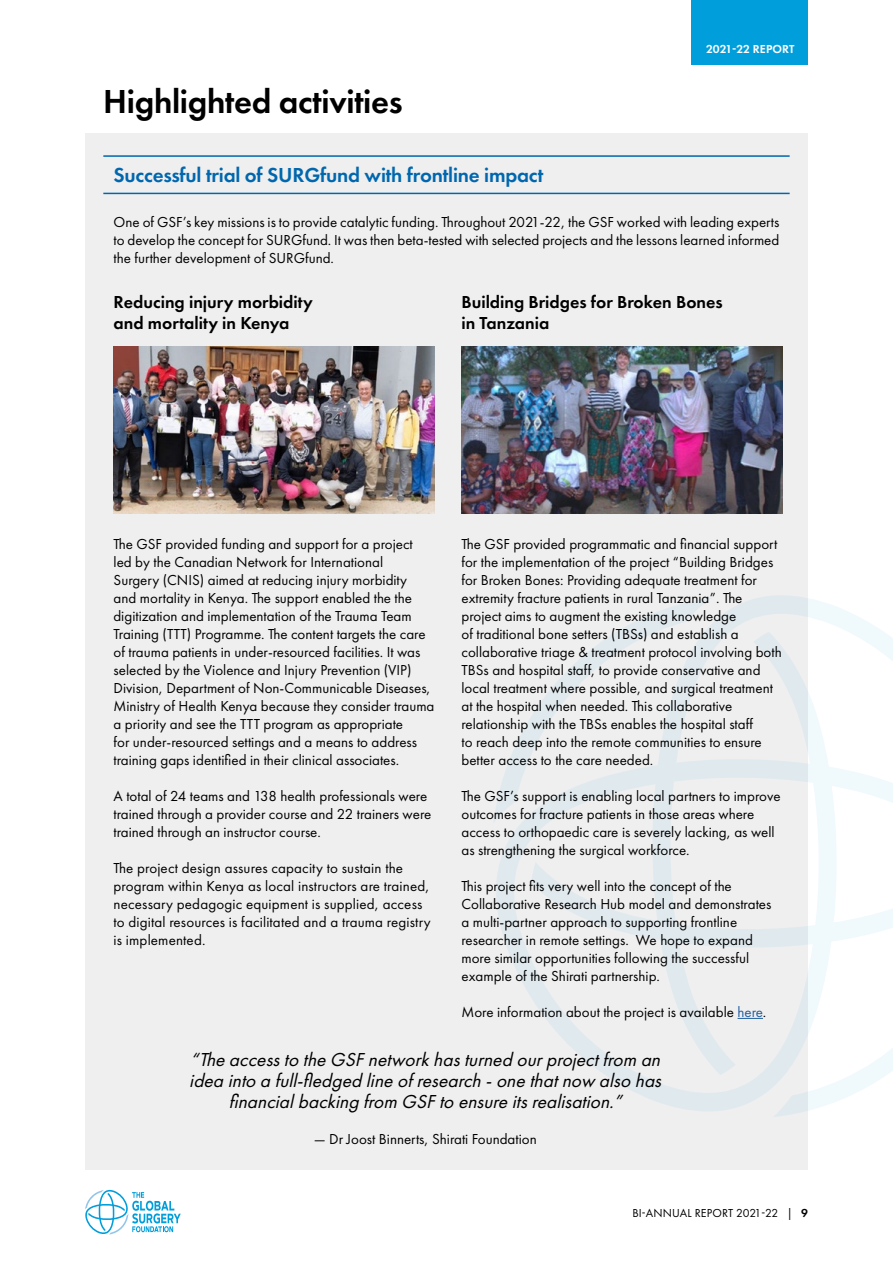
<style>
.page{position:relative;width:893px;height:1263px;background:#fff}
.page>*{position:absolute;margin:0;border:0;box-sizing:border-box;transform-origin:0 0}
.t1{font:600 34.5px "Futura PT";letter-spacing:-.01em;color:#000}
.t2{font:600 21px "Futura PT";letter-spacing:-.01em;color:#0067ae}
.t3{font:italic 19.5px/21px "Futura PT";color:#000;text-align:center}
.t4{font:600 18px/21.6px "Futura PT";color:#000}
.t5{font:15px/18px "Futura PT";color:#000}
.t6{font:12px "Futura PT";letter-spacing:.01em;color:#000}
.t7{font:600 12px "Futura PT";letter-spacing:.01em;color:#fff}
.s1{color:#215e9e}
.s2{font-weight:600}
</style>
<div class="page">
<svg style="left:85px;top:1190px;width:96px;height:44px"></svg>
<svg style="left:808px;top:599px;width:85px;height:274px"></svg>
<svg style="left:808px;top:873px;width:85px;height:237px"></svg>
<div style="left:691px;top:0;width:117px;height:64px;background:#009edb"></div>
<div style="left:85px;top:133px;width:723px;height:1037px;background:#efeff0"></div>
<img style="left:114px;top:347px;width:320px;height:167px">
<img style="left:461px;top:347px;width:321px;height:167px">
<hr style="left:103px;top:155px;width:687px;height:2px;background:#0067ae">
<hr style="left:103px;top:193px;width:687px;height:1px;background:#0067ae">
<svg style="left:737px;top:1018px;width:26px;height:1px"></svg>
<h1 class="t1" style="left:103px;top:80px;width:301px">Highlighted activities</h1>
<h2 class="t2" style="left:114px;top:162px;width:431px">Successful trial of SURGfund with frontline impact</h2>
<p class="t7" style="left:706px;top:41px;width:90px">2021-22 REPORT</p>
<p class="t5" style="left:114px;top:213px;width:667px;text-align:justify">One of GSF’s key missions is to provide catalytic funding. Throughout 2021-22, the GSF worked with leading experts to develop the concept for SURGfund. It was then beta-tested with selected projects and the lessons learned informed the further development of SURGfund.</p>
<p class="t4" style="left:114px;top:291px;width:201px">Reducing injury morbidity and mortality in Kenya</p>
<p class="t4" style="left:461px;top:291px;width:263px">Building Bridges for Broken Bones in Tanzania</p>
<p class="t5" style="left:114px;top:535px;width:322px">The GSF provided funding and support for a project led by the Canadian Network for International<br>Surgery (CNIS) aimed at reducing injury morbidity<br>and mortality in Kenya. The support enabled the the digitization and implementation of the Trauma Team Training (TTT) Programme. The content targets the care of trauma patients in under-resourced facilities. It was selected by the Violence and Injury Prevention (VIP)<br>Division, Department of Non-Communicable Diseases, Ministry of Health Kenya because they consider trauma a priority and see the TTT program as appropriate<br>for under-resourced settings and a means to address training gaps identified in their clinical associates.</p>
<p class="t5" style="left:114px;top:787px;width:319px">A total of 24 teams and 138 health professionals were trained through a provider course and 22 trainers were trained through an instructor course.</p>
<p class="t5" style="left:114px;top:859px;width:319px">The project design assures capacity to sustain the program within Kenya as local instructors are trained, necessary pedagogic equipment is supplied, access to digital resources is facilitated and a trauma registry is implemented.</p>
<p class="t5" style="left:461px;top:535px;width:322px">The GSF provided programmatic and financial support for the implementation of the project “Building Bridges for Broken Bones: Providing adequate treatment for extremity fracture patients in rural Tanzania”. The project aims to augment the existing knowledge<br>of traditional bone setters (TBSs) and establish a collaborative triage &amp; treatment protocol involving both TBSs and hospital staff, to provide conservative and local treatment where possible, and surgical treatment at the hospital when needed. This collaborative relationship with the TBSs enables the hospital staff<br>to reach deep into the remote communities to ensure better access to the care needed.</p>
<p class="t5" style="left:461px;top:787px;width:321px">The GSF’s support is enabling local partners to improve outcomes for fracture patients in those areas where access to orthopaedic care is severely lacking, as well as strengthening the surgical workforce.</p>
<p class="t5" style="left:461px;top:877px;width:311px">This project fits very well into the concept of the Collaborative Research Hub model and demonstrates a multi-partner approach to supporting frontline researcher in remote settings. We hope to expand more similar opportunities following the successful example of the Shirati partnership.</p>
<p class="t5" style="left:461px;top:1003px;width:306px">More information about the project is available <span class="s1">here</span>.</p>
<h3 class="t3" style="left:189px;top:1049px;width:478px">“The accessto the GSFnetworkhasturned ourprojectfrom an idea into a full-fledged line ofresearch -one thatnow also has financialbacking from GSFto ensure itsrealisation.”</h3>
<p class="t5" style="left:314px;top:1130px;width:225px">— Dr Joost Binnerts, Shirati Foundation</p>
<p class="t6" style="left:632px;top:1206px;width:177px">BI-ANNUAL REPORT 2021-22 | <span class="s2">9</span></p>
</div>
